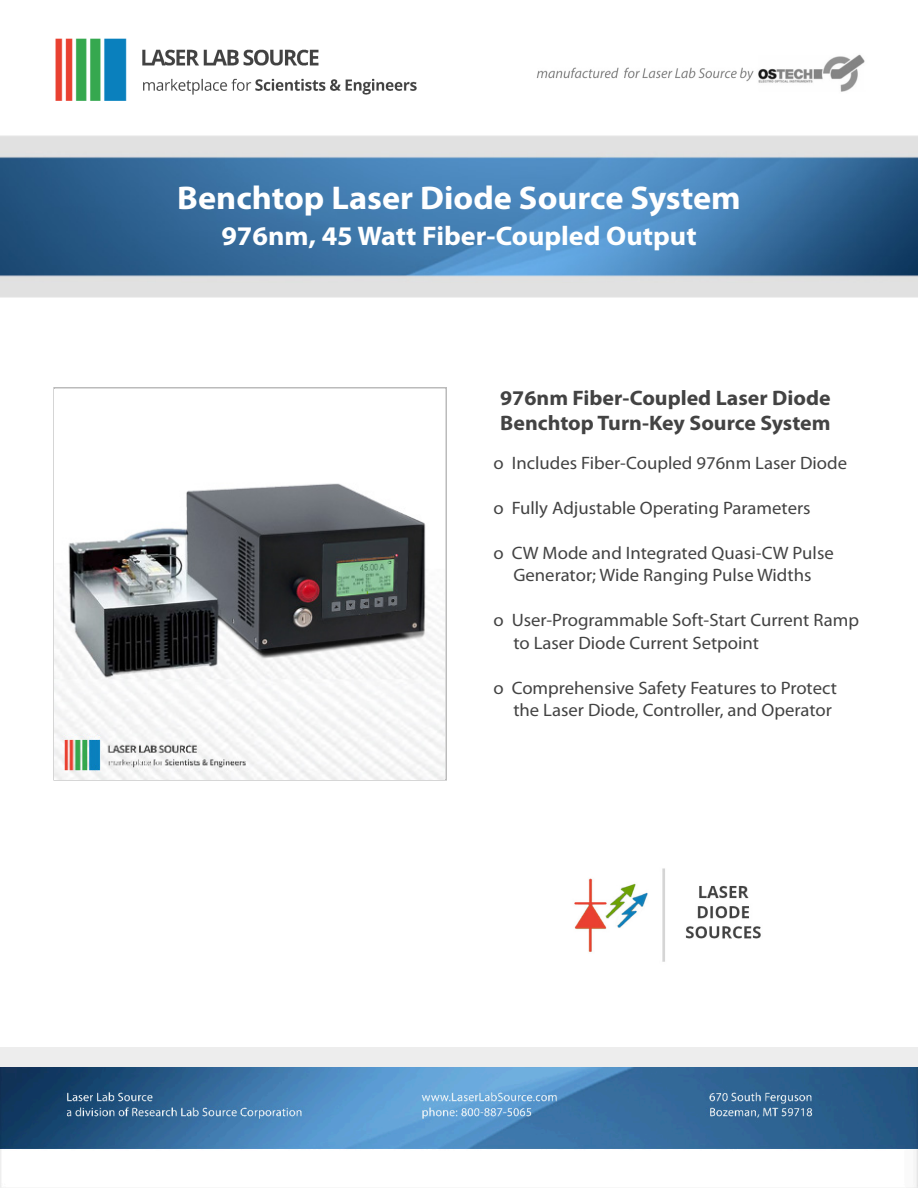
<style>
.page{position:relative;width:918px;height:1188px;background:#fff}
.page>*{position:absolute;margin:0;border:0;box-sizing:border-box;transform-origin:0 0}
.t1{font:700 33px "Myriad Pro";color:#fff;scale:1.04 1}
.t2{font:700 27px "Myriad Pro";color:#fff;scale:1.04 1}
.t3{font:700 21px "Myriad Pro";color:#434343;scale:1.04 1}
.t4{font:18px "Myriad Pro";color:#434343;scale:1.04 1}
</style>
<div class="page">
<img style="left:0;top:135px;width:918px;height:162px">
<img style="left:0;top:1066px;width:918px;height:122px">
<div style="left:53px;top:387px;width:394px;height:394px;border:2px solid #bbb"></div>
<img style="left:55px;top:38px;width:362px;height:63px">
<img style="left:536px;top:54px;width:329px;height:38px">
<div style="left:0;top:1047px;width:918px;height:19px;background:#ededed"></div>
<img style="left:574px;top:868px;width:187px;height:94px">
<img style="left:55px;top:389px;width:390px;height:390px">
<p class="t1" style="left:177px;top:179px;width:543px">Benchtop Laser Diode Source System</p>
<p class="t2" style="left:221px;top:220px;width:458px">976nm, 45 Watt Fiber-Coupled Output</p>
<p class="t3" style="left:500px;top:386px;width:319px">976nm Fiber-Coupled Laser Diode</p>
<p class="t3" style="left:500px;top:411px;width:319px">Benchtop Turn-Key Source System</p>
<p class="t4" style="left:494px;top:451px;width:341px">ο Includes Fiber-Coupled 976nm Laser Diode</p>
<p class="t4" style="left:494px;top:496px;width:306px">ο Fully Adjustable Operating Parameters</p>
<p class="t4" style="left:494px;top:541px;width:329px">ο CW Mode and Integrated Quasi-CW Pulse</p>
<p class="t4" style="left:513px;top:564px;width:288px">Generator; Wide Ranging Pulse Widths</p>
<p class="t4" style="left:494px;top:609px;width:353px">ο User-Programmable Soft-Start Current Ramp</p>
<p class="t4" style="left:513px;top:631px;width:238px">to Laser Diode Current Setpoint</p>
<p class="t4" style="left:494px;top:676px;width:332px">ο Comprehensive Safety Features to Protect</p>
<p class="t4" style="left:513px;top:699px;width:308px">the Laser Diode, Controller, and Operator</p>
</div>
